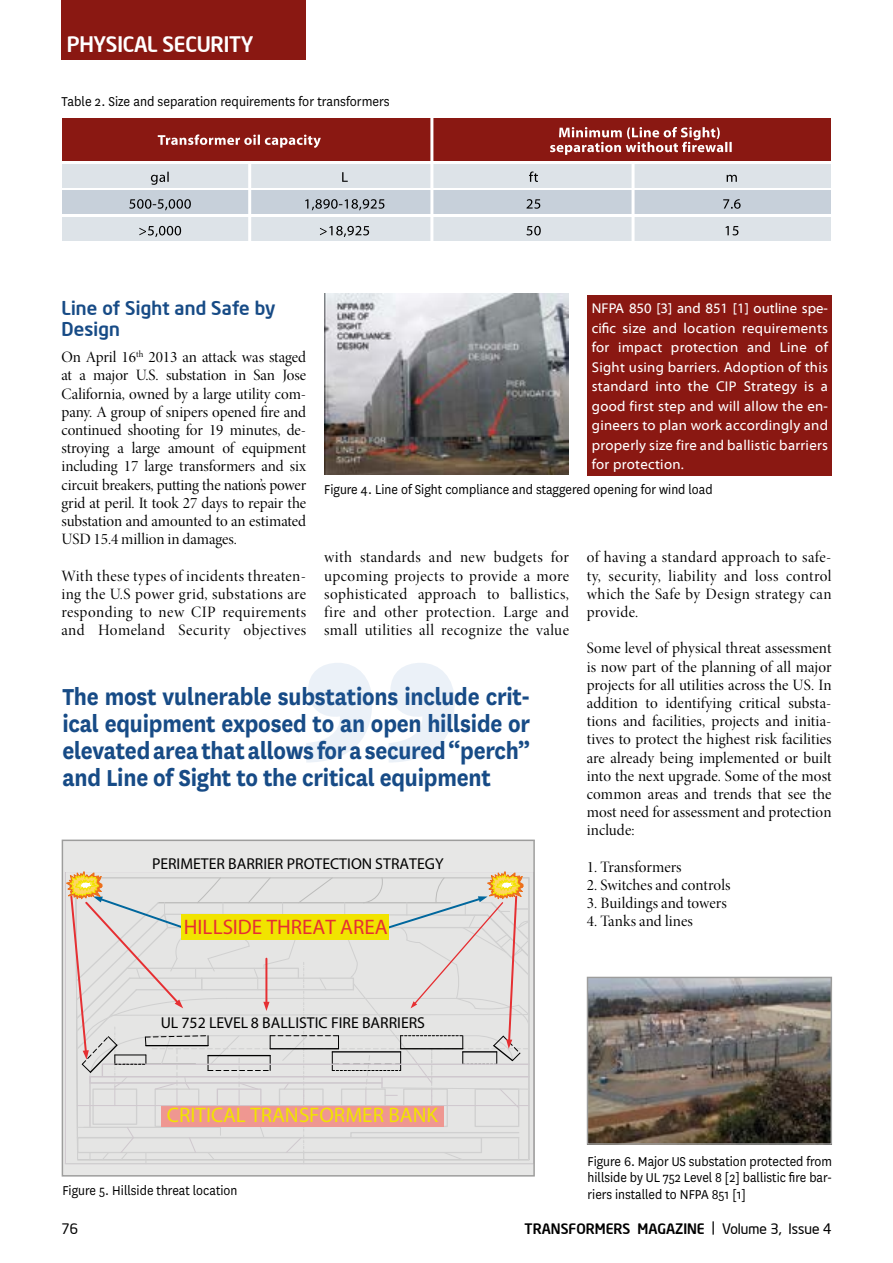
<style>
.page{position:relative;width:893px;height:1263px;background:#fff}
.page>*{position:absolute;margin:0;border:0;box-sizing:border-box;transform-origin:0 0}
.t1{font:700 27px/27px "National";letter-spacing:-.01em;color:#174b86;text-align:justify;scale:.91 1}
.t2{font:700 21px "Calibri";color:#f1e400}
.t3{font:700 21px "Calibri";color:#e62f32}
.t4{font:500 21px "Neo Sans Intel";letter-spacing:-.01em;color:#fff}
.t5{font:500 18.75px/21px "Neo Sans Intel";letter-spacing:.01em;color:#174b86}
.t6{font:15.9px/18.1px "Minion Pro Disp";letter-spacing:.01em;color:#000;text-align:justify}
.t7{font:700 15.75px "Calibri";color:#000}
.t8{font:15px/16.5px "National";color:#000;text-align:justify;scale:.92 1}
.t9{font:15px "National";color:#000;scale:.94 1}
.t10{font:14.25px/19.5px "Myriad Web Pro";letter-spacing:.02em;color:#fff;text-align:justify}
.t11{font:500 14.25px "Neo Sans Intel";color:#000}
.t12{font:14.25px "Neo Sans Intel";color:#000}
.s1{font-weight:400}
</style>
<div class="page">
<svg style="left:306px;top:663px;width:149px;height:100px"></svg>
<div style="left:62px;top:164px;width:769px;height:23px;background:#dde3e8"></div>
<div style="left:62px;top:218px;width:769px;height:23px;background:#dde3e8"></div>
<div style="left:62px;top:119px;width:769px;height:42px;background:#8a1812"></div>
<div style="left:62px;top:191px;width:769px;height:23px;background:#c7d0da"></div>
<svg style="left:139px;top:226px;width:599px;height:11px"></svg>
<svg style="left:129px;top:199px;width:612px;height:11px"></svg>
<svg style="left:151px;top:171px;width:586px;height:14px"></svg>
<svg style="left:158px;top:127px;width:574px;height:28px"></svg>
<hr style="left:248px;top:162px;width:3px;height:86px;background:#fff">
<hr style="left:430px;top:117px;width:3px;height:131px;background:#fff">
<hr style="left:632px;top:162px;width:3px;height:86px;background:#fff">
<img style="left:324px;top:293px;width:245px;height:181px">
<div style="left:64px;top:841px;width:469px;height:333px;background:#e7e7e6"></div>
<div style="left:65px;top:857px;width:469px;height:15px;background:#e7e7e6"></div>
<hr style="left:65px;top:1163px;width:468px;height:1px;background:#d0d0d0">
<svg style="left:66px;top:871px;width:465px;height:292px;background:#e0dacf"></svg>
<div style="left:62px;top:839px;width:473px;height:337px;border:1px solid #9d9d9c"></div>
<img style="left:589px;top:979px;width:241px;height:164px">
<div style="left:587px;top:977px;width:245px;height:168px;border:1px solid #9d9d9c"></div>
<div style="left:587px;top:295px;width:245px;height:180px;background:#8a1812"></div>
<div style="left:62px;top:0;width:244px;height:60px;background:#8a1812"></div>
<h2 class="t4" style="left:67px;top:31px;width:188px">PHYSICAL SECURITY</h2>
<p class="t9" style="left:62px;top:91px;width:350px">Table 2. Size and separation requirements for transformers</p>
<p class="t5" style="left:61px;top:297px;width:216px">Line of Sight and Safe by<br>Design</p>
<p class="t6" style="left:61px;top:348px;width:246px">On April 16<sup>th</sup> 2013 an attack was staged at a major U.S. substation in San Jose California, owned by a large utility com&shy;pany. A group of snipers opened fire and continued shooting for 19 minutes, de&shy;stroying a large amount of equipment including 17 large transformers and six circuit breakers, putting the nation’s power grid at peril. It took 27 days to repair the substation and amounted to an estimated USD 15.4 million in damages.</p>
<p class="t6" style="left:61px;top:567px;width:246px">With these types of incidents threaten&shy;ing the U.S power grid, substations are responding to new CIP requirements and Homeland Security objectives</p>
<p class="t10" style="left:592px;top:299px;width:238px">NFPA 850 [3] and 851 [1] outline spe&shy;cific size and location requirements for impact protection and Line of Sight using barriers. Adoption of this standard into the CIP Strategy is a good first step and will allow the en&shy;gineers to plan work accordingly and properly size fire and ballistic barriers for protection.</p>
<p class="t8" style="left:324px;top:481px;width:424px">Figure 4. Line of Sight compliance and staggered opening for wind load</p>
<p class="t6" style="left:324px;top:548px;width:246px">with standards and new budgets for upcoming projects to provide a more sophisticated approach to ballistics, fire and other protection. Large and small utilities all recognize the value</p>
<p class="t6" style="left:587px;top:548px;width:246px">of having a standard approach to safe&shy;ty, security, liability and loss control which the Safe by Design strategy can provide.</p>
<p class="t6" style="left:587px;top:639px;width:246px">Some level of physical threat assessment is now part of the planning of all major projects for all utilities across the US. In addition to identifying critical substa&shy;tions and facilities, projects and initia&shy;tives to protect the highest risk facilities are already being implemented or built into the next upgrade. Some of the most common areas and trends that see the most need for assessment and protection include:</p>
<p class="t6" style="left:587px;top:858px;width:96px">1. Transformers</p>
<p class="t6" style="left:587px;top:876px;width:145px">2. Switches and controls</p>
<p class="t6" style="left:587px;top:894px;width:141px">3. Buildings and towers</p>
<p class="t6" style="left:587px;top:912px;width:108px">4. Tanks and lines</p>
<h1 class="t1" style="left:62px;top:681px;width:516px">The most vulnerable substations include crit&shy;ical equipment exposed to an open hillside or elevated area that allows for a secured “perch” and Line of Sight to the critical equipment</h1>
<p class="t7" style="left:152px;top:854px;width:293px">PERIMETER BARRIER PROTECTION STRATEGY</p>
<h2 class="t3" style="left:184px;top:913px;width:205px">HILLSIDE THREAT AREA</h2>
<p class="t7" style="left:161px;top:1012px;width:266px">UL 752 LEVEL 8 BALLISTIC FIRE BARRIERS</p>
<h2 class="t2" style="left:167px;top:1102px;width:272px">CRITICAL TRANSFORMER BANK</h2>
<p class="t8" style="left:62px;top:1182px;width:192px">Figure 5. Hillside threat location</p>
<p class="t8" style="left:587px;top:1152px;width:267px">Figure 6. Major US substation protected from hillside by UL 752 Level 8 [2] ballistic fire bar&shy;riers installed to NFPA 851 [1]</p>
<p class="t12" style="left:61px;top:1220px;width:18px">76</p>
<p class="t11" style="left:525px;top:1220px;width:308px">TRANSFORMERS MAGAZINE <span class="s1">| Volume</span> <span class="s1">3, I</span><span class="s1">ssue</span> <span class="s1">4</span></p>
</div>
